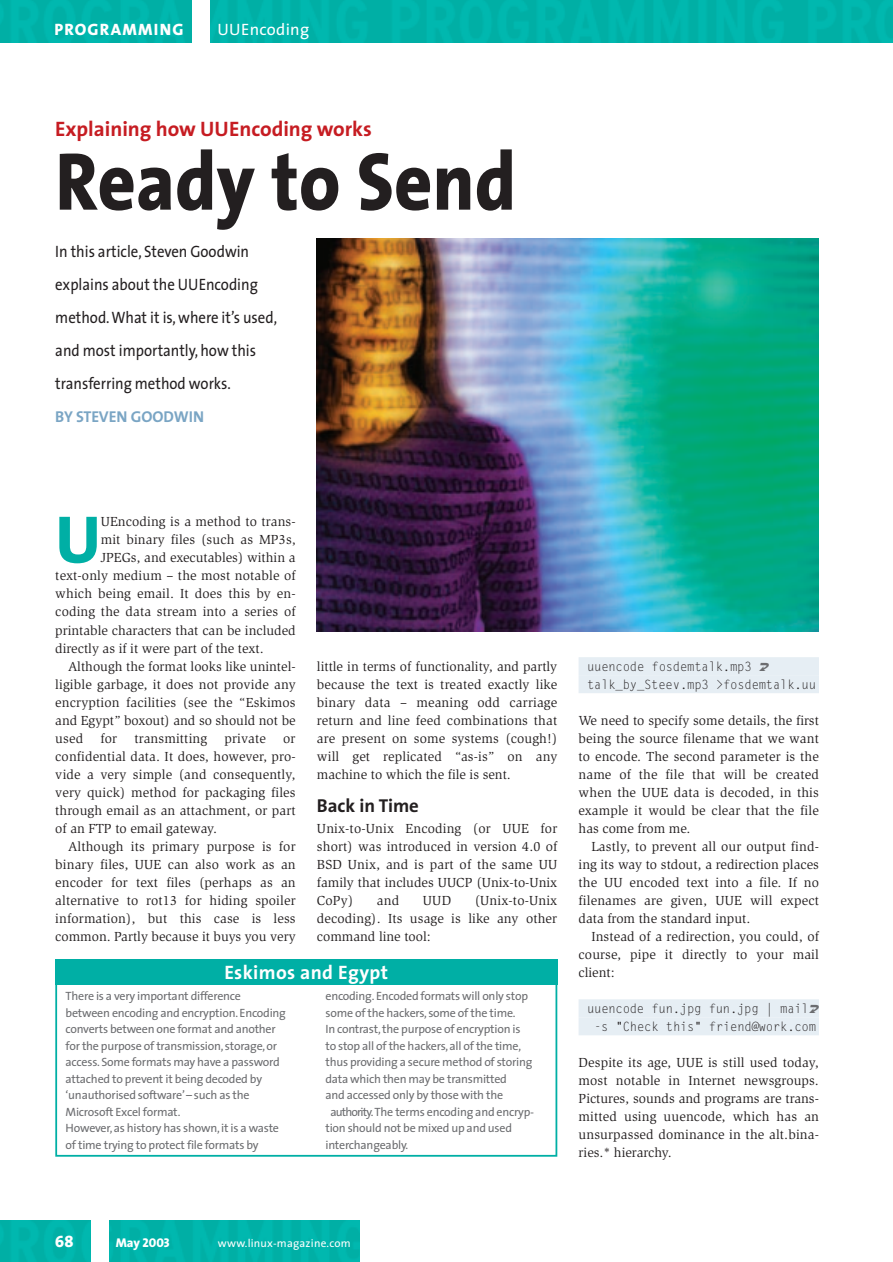
<style>
.page{position:relative;width:893px;height:1262px;background:#fff}
.page>*{position:absolute;margin:0;border:0;box-sizing:border-box;transform-origin:0 0}
.t1{font:800 82.5px "The Sans";color:#231f20;scale:.9 1}
.t2{font:800 67.65px "The Sans";color:#00afa5}
.t3{font:700 21px "The Sans";color:#c61c22}
.t4{font:700 19.5px "The Sans";letter-spacing:.015em;color:#fff}
.t5{font:700 18.75px "The Sans";color:#231f20}
.t6{font:16.5px/33px "The Sans";color:#231f20;scale:.9 1}
.t7{font:16.5px "The Sans Extra Bold Caps";letter-spacing:.07em;color:#fff}
.t8{font:16.5px "The Sans";letter-spacing:.02em;color:#fff}
.t9{font:16.5px "The Sans Extra Bold Expert";color:#fff}
.t10{font:700 15.75px "The Sans";color:#7aa5c4}
.t11{font:13.5px/18px "Slimbach";letter-spacing:.01em;color:#231f20;text-align:justify}
.t12{font:12.75px/18px "Gothic Looser";letter-spacing:-.015em;color:#231f20;scale:.96 1}
.t13{font:12.75px "The Sans Extra Bold Caps";color:#fff}
.t14{font:12px/16.5px "The Sans";letter-spacing:-.02em;color:#6c6d70}
.t15{font:11.25px "The Sans";letter-spacing:.02em;color:#fff}
.s1{font-family:"The Sans";font-weight:800}
</style>
<div class="page">
<div style="left:578px;top:657px;width:241px;height:18px;background:#e6eef4"></div>
<div style="left:578px;top:675px;width:241px;height:18px;background:#e6eef4"></div>
<div style="left:578px;top:999px;width:241px;height:18px;background:#e6eef4"></div>
<div style="left:578px;top:1017px;width:241px;height:18px;background:#e6eef4"></div>
<img style="left:317px;top:238px;width:502px;height:393px">
<div style="left:1px;top:1220px;width:358px;height:42px;background:#00b4aa"></div>
<div style="left:91px;top:1220px;width:17px;height:42px;background:#fff"></div>
<div style="left:1px;top:0;width:891px;height:43px;background:#00b3a9"></div>
<div style="left:193px;top:0;width:17px;height:43px;background:#fff"></div>
<div style="left:55px;top:976px;width:502px;height:180px;border:2px solid #00afa5"></div>
<div style="left:55px;top:959px;width:502px;height:26px;background:#00afa5"></div>
<p class="t7" style="left:54px;top:20px;width:131px">PROGRAMMING</p>
<p class="t8" style="left:217px;top:23px;width:93px">UUEncoding</p>
<h3 class="t3" style="left:55px;top:121px;width:318px">Explaining how UUEncoding works</h3>
<h1 class="t1" style="left:55px;top:149px;width:513px">Ready to Send</h1>
<p class="t6" style="left:55px;top:237px;width:248px">In this article, Steven Goodwin explains about the UUEncoding method. What it is, where it’s used, and most importantly, how this transferring method works.</p>
<p class="t10" style="left:55px;top:410px;width:150px">BY STEVEN GOODWIN</p>
<h2 class="t2" style="left:55px;top:513px;width:47px">U</h2>
<p class="t11" style="left:101px;top:514px;width:196px">UEncoding is a method to trans-</p>
<p class="t11" style="left:101px;top:532px;width:196px">mit binary files (such as MP3s,</p>
<p class="t11" style="left:101px;top:550px;width:196px">JPEGs, and executables) within a</p>
<p class="t11" style="left:55px;top:568px;width:242px">text-only medium – the most notable of</p>
<p class="t11" style="left:55px;top:586px;width:242px">which being email. It does this by en-</p>
<p class="t11" style="left:55px;top:604px;width:242px">coding the data stream into a series of</p>
<p class="t11" style="left:55px;top:622px;width:242px">printable characters that can be included</p>
<p class="t11" style="left:55px;top:640px;width:210px">directly as if it were part of the text.</p>
<p class="t11" style="left:68px;top:658px;width:229px">Although the format looks like unintel-</p>
<p class="t11" style="left:55px;top:676px;width:242px">ligible garbage, it does not provide any</p>
<p class="t11" style="left:55px;top:694px;width:242px">encryption facilities (see the “Eskimos</p>
<p class="t11" style="left:55px;top:712px;width:242px">and Egypt” boxout) and so should not be</p>
<p class="t11" style="left:55px;top:730px;width:29px">used</p>
<p class="t11" style="left:100px;top:730px;width:18px">for</p>
<p class="t11" style="left:134px;top:730px;width:74px">transmitting</p>
<p class="t11" style="left:224px;top:730px;width:43px">private</p>
<p class="t11" style="left:55px;top:730px;width:242px;text-indent:228px">or confidential data. It does, however, pro&shy;vide a very simple (and consequently, very quick) method for packaging files through email as an attachment, or part of an FTP to email gateway.</p>
<p class="t11" style="left:55px;top:838px;width:242px;text-indent:13px">Although its primary purpose is for binary files, UUE can also work as an encoder for text files (perhaps as an alternative to rot13 for hiding spoiler information), but this case is less common. Partly because it buys you very</p>
<p class="t11" style="left:317px;top:658px;width:242px">little in terms of functionality, and partly because the text is treated exactly like binary data – meaning odd carriage return and line feed combinations that are present on some systems (cough!) will get replicated “as-is” on any machine to which the file is sent.</p>
<h3 class="t5" style="left:317px;top:798px;width:103px">Back in Time</h3>
<p class="t11" style="left:317px;top:820px;width:242px">Unix-to-Unix Encoding (or UUE for short) was introduced in version 4.0 of BSD Unix, and is part of the same UU family that includes UUCP (Unix-to-Unix CoPy)</p>
<p class="t11" style="left:317px;top:892px;width:242px;text-indent:158px">(Unix-to-Unix decoding). Its usage is like any other command line tool:</p>
<p class="t11" style="left:377px;top:892px;width:24px">and</p>
<p class="t11" style="left:423px;top:892px;width:30px">UUD</p>
<h3 class="t4" style="left:224px;top:965px;width:165px">Eskimos and Egypt</h3>
<p class="t14" style="left:66px;top:989px;width:222px">There is a very important difference between encoding and encryption. Encoding converts between one format and another for the purpose of transmission, storage, or access. Some formats may have a password attached to prevent it being decoded by ‘unauthorised software’– such as the Microsoft Excel format.<br>However, as history has shown, it is a waste of time trying to protect file formats by</p>
<p class="t14" style="left:325px;top:989px;width:204px">encoding. Encoded formats will only stop</p>
<p class="t14" style="left:325px;top:1005px;width:192px">some of the hackers, some of the time.</p>
<p class="t14" style="left:325px;top:1022px;width:196px">In contrast, the purpose of encryption is</p>
<p class="t14" style="left:325px;top:1038px;width:197px">to stop all of the hackers, all of the time,</p>
<p class="t14" style="left:325px;top:1055px;width:208px">thus providing a secure method of storing</p>
<p class="t14" style="left:325px;top:1071px;width:183px">data which then may be transmitted</p>
<p class="t14" style="left:325px;top:1088px;width:179px">and accessed only by those with the</p>
<p class="t14" style="left:330px;top:1104px;width:205px">authority.The terms encoding and encryp-</p>
<p class="t14" style="left:325px;top:1121px;width:188px">tion should not be mixed up and used</p>
<p class="t14" style="left:325px;top:1137px;width:84px">interchangeably.</p>
<p class="t12" style="left:587px;top:658px;width:240px">uuencode fosdemtalk.mp3 talk_by_Steev.mp3 &gt;fosdemtalk.uu</p>
<p class="t11" style="left:578px;top:712px;width:242px">We need to specify some details, the first being the source filename that we want to encode. The second parameter is the name of the file that will be created when the UUE data is decoded, in this example it would be clear that the file has come from me.</p>
<p class="t11" style="left:578px;top:838px;width:242px;text-indent:13px">Lastly, to prevent all our output find&shy;ing its way to stdout, a redirection places the UU encoded text into a file. If no filenames are given, UUE will expect data from the standard input.</p>
<p class="t11" style="left:578px;top:928px;width:242px;text-indent:13px">Instead of a redirection, you could, of course, pipe it directly to your mail client:</p>
<p class="t12" style="left:587px;top:1000px;width:240px;text-align:center">uuencode fun.jpg fun.jpg | mail -s "Check this" friend@work.com</p>
<p class="t11" style="left:578px;top:1054px;width:242px">Despite its age, UUE is still used today, most notable in Internet newsgroups.<br>Pictures, sounds and programs are trans&shy;mitted using uuencode, which has an unsurpassed dominance in the alt.bina&shy;ries.* hierarchy.</p>
<p class="t9" style="left:55px;top:1231px;width:20px">68</p>
<p class="t13" style="left:116px;top:1234px;width:55px"><span class="s1">May</span> 2003</p>
<p class="t15" style="left:218px;top:1238px;width:134px">www.linux-magazine.com</p>
</div>
